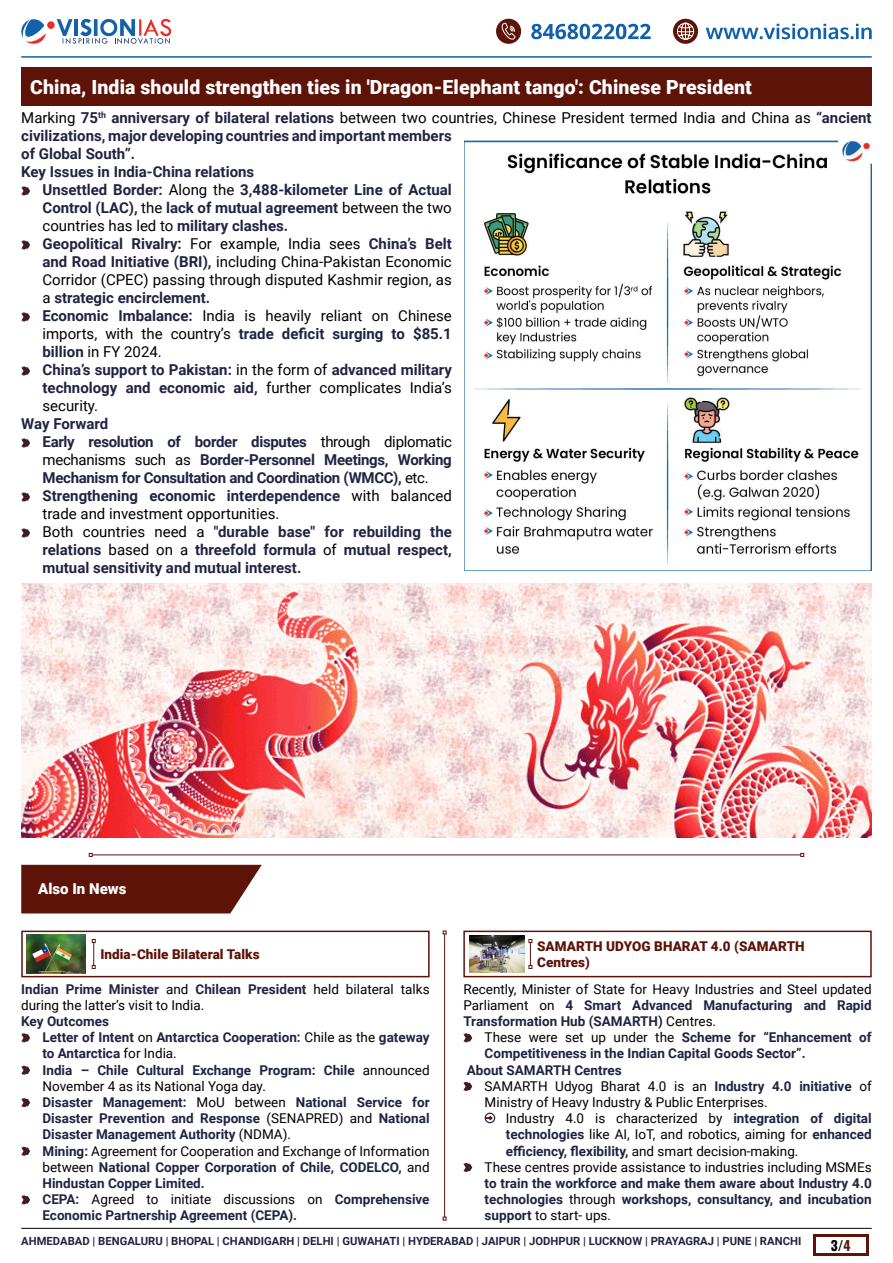
<style>
.page{position:relative;width:893px;height:1263px;background:#fff}
.page>*{position:absolute;margin:0;border:0;box-sizing:border-box;transform-origin:0 0}
.t1{font:900 19.5px "Roboto";letter-spacing:.005em;color:#fff}
.t2{font:700 15px/18px "Roboto";color:#202443}
.t3{font:15px "Roboto";color:#000}
.t4{font:900 15px "Roboto";color:#fff}
.t5{font:700 13.5px/16.2px "Roboto";color:#202443}
.t6{font:13.5px/16.2px "Roboto";color:#000}
.t7{font:900 13.5px/16.2px "Roboto";letter-spacing:.005em;color:#5d1308}
.t8{font:13.5px "Oswald";color:#000}
.t9{font:700 11.25px "Roboto";color:#202443}
.s1{font-weight:700;color:#202443}
.s2{font-weight:400;color:#000}
.s3{color:#5d1308}
</style>
<div class="page">
<hr style="left:21px;top:1228px;width:851px;height:1px;background:#000">
<div style="left:813px;top:1234px;width:55px;height:22px;background:#5d1308"></div>
<div style="left:816px;top:1237px;width:49px;height:16px;background:#fff"></div>
<svg style="left:531px;top:24px;width:120px;height:15px"></svg>
<svg style="left:706px;top:24px;width:166px;height:15px"></svg>
<div style="left:496px;top:19px;width:25px;height:25px;background:#5d1308;border-radius:50%"></div>
<svg style="left:501px;top:22px;width:15px;height:18px"></svg>
<div style="left:673px;top:19px;width:25px;height:25px;background:#5d1308;border-radius:50%"></div>
<svg style="left:676px;top:22px;width:19px;height:18px"></svg>
<svg style="left:21px;top:19px;width:25px;height:25px"></svg>
<svg style="left:57px;top:19px;width:114px;height:25px"></svg>
<div style="left:47px;top:21px;width:8px;height:8px;background:#e82e26;border-radius:50%"></div>
<hr style="left:21px;top:56px;width:851px;height:2px;background:#1461ab">
<hr style="left:92px;top:854px;width:709px;height:1px;background:#5c1208">
<svg style="left:89px;top:853px;width:4px;height:4px"></svg>
<svg style="left:800px;top:853px;width:4px;height:4px"></svg>
<hr style="left:444px;top:934px;width:1px;height:283px;background:#5c1208">
<div style="left:21px;top:67px;width:851px;height:39px;background:#5d1308"></div>
<svg style="left:21px;top:187px;width:9px;height:8px"></svg>
<svg style="left:21px;top:241px;width:9px;height:8px"></svg>
<svg style="left:21px;top:313px;width:9px;height:8px"></svg>
<svg style="left:21px;top:367px;width:9px;height:8px"></svg>
<svg style="left:21px;top:439px;width:9px;height:8px"></svg>
<svg style="left:21px;top:493px;width:9px;height:8px"></svg>
<svg style="left:21px;top:529px;width:9px;height:8px"></svg>
<svg style="left:21px;top:865px;width:241px;height:48px;background:#672218"></svg>
<svg style="left:92px;top:939px;width:4px;height:30px"></svg>
<img style="left:27px;top:934px;width:59px;height:39px">
<div style="left:21px;top:930px;width:409px;height:47px;border:2px solid #5d1308"></div>
<svg style="left:21px;top:1033px;width:9px;height:9px"></svg>
<svg style="left:21px;top:1066px;width:9px;height:9px"></svg>
<svg style="left:21px;top:1098px;width:9px;height:9px"></svg>
<svg style="left:21px;top:1147px;width:9px;height:9px"></svg>
<svg style="left:21px;top:1195px;width:9px;height:9px"></svg>
<svg style="left:529px;top:939px;width:3px;height:30px"></svg>
<img style="left:469px;top:935px;width:55px;height:37px">
<div style="left:463px;top:930px;width:409px;height:47px;border:2px solid #5d1308"></div>
<svg style="left:463px;top:1033px;width:9px;height:9px"></svg>
<svg style="left:463px;top:1082px;width:9px;height:9px"></svg>
<svg style="left:485px;top:1112px;width:10px;height:11px"></svg>
<svg style="left:463px;top:1163px;width:9px;height:9px"></svg>
<img style="left:465px;top:140px;width:407px;height:431px">
<img style="left:21px;top:583px;width:851px;height:255px">
<h1 class="t1" style="left:30px;top:73px;width:723px">China, India should strengthen ties in 'Dragon-Elephant tango': Chinese President</h1>
<p class="t3" style="left:21px;top:108px;width:852px">Marking <span class="s1">75</span><sup>th</sup> <span class="s1">anniversary of bilateral relations</span> between two countries, Chinese President termed India and China as <span class="s1">“ancient</span></p>
<p class="t2" style="left:21px;top:126px;width:432px">civilizations, major developing countries and important members</p>
<p class="t2" style="left:21px;top:144px;width:115px">of Global South”.</p>
<p class="t2" style="left:21px;top:162px;width:234px">Key Issues in India-China relations</p>
<p class="t2" style="left:43px;top:180px;width:411px">Unsettled Border: <span class="s2">Along the</span> 3,488-kilometer Line of Actual</p>
<p class="t2" style="left:43px;top:198px;width:411px">Control (LAC), <span class="s2">the</span> lack of mutual agreement <span class="s2">between the two</span></p>
<p class="t3" style="left:43px;top:216px;width:247px">countries has led to <span class="s1">military clashes.</span></p>
<p class="t2" style="left:43px;top:234px;width:411px">Geopolitical Rivalry: <span class="s2">For example, India sees</span> China’s Belt</p>
<p class="t3" style="left:43px;top:252px;width:411px"><span class="s1">and Road Initiative (BRI),</span> including China-Pakistan Economic</p>
<p class="t3" style="left:43px;top:270px;width:411px">Corridor (CPEC) passing through disputed Kashmir region, as</p>
<p class="t2" style="left:43px;top:288px;width:169px"><span class="s2">a</span> strategic encirclement.</p>
<p class="t3" style="left:43px;top:306px;width:411px"><span class="s1">Economic Imbalance:</span> India is heavily reliant on Chinese</p>
<p class="t2" style="left:43px;top:324px;width:411px"><span class="s2">imports, with the country’s</span> trade deficit surging to $85.1</p>
<p class="t3" style="left:43px;top:342px;width:121px"><span class="s1">billion</span> in FY 2024.</p>
<p class="t2" style="left:43px;top:360px;width:411px">China’s support to Pakistan: <span class="s2">in the form of</span> advanced military</p>
<p class="t2" style="left:43px;top:378px;width:411px">technology and economic aid, <span class="s2">further complicates India’s</span></p>
<p class="t3" style="left:43px;top:396px;width:57px">security.</p>
<p class="t2" style="left:43px;top:414px;width:411px;text-indent:-21px">Way Forward<br>Early resolution of border disputes <span class="s2">through diplomatic mechanisms such as</span> Border-Personnel Meetings, Working Mechanism for Consultation and Coordination (WMCC), <span class="s2">etc.<br></span>Strengthening economic interdependence <span class="s2">with balanced trade and investment opportunities.<br>Both countries need a</span> "durable base" for rebuilding the relations <span class="s2">based on a</span> threefold formula <span class="s2">of</span> mutual respect, mutual sensitivity and mutual interest.</p>
<p class="t4" style="left:38px;top:878px;width:90px">Also In News</p>
<p class="t7" style="left:100px;top:946px;width:161px">India-Chile Bilateral Talks</p>
<p class="t6" style="left:21px;top:980px;width:410px"><span class="s1">Indian Prime Minister</span> and <span class="s1">Chilean President</span> held bilateral talks during the latter’s visit to India.</p>
<p class="t5" style="left:43px;top:1013px;width:389px;text-indent:-21px">Key Outcomes<br>Letter of Intent <span class="s2">on</span> Antarctica Cooperation: <span class="s2">Chile as the</span> gateway to Antarctica <span class="s2">for India.<br></span>India – Chile Cultural Exchange Program: Chile <span class="s2">announced November 4 as its National Yoga day.<br></span>Disaster Management: <span class="s2">MoU between</span> National Service for Disaster Prevention and Response <span class="s2">(SENAPRED) and</span> National Disaster Management Authority <span class="s2">(NDMA).<br></span>Mining: <span class="s2">Agreement for Cooperation and Exchange of Information between</span> National Copper Corporation of Chile, CODELCO, <span class="s2">and </span>Hindustan Copper Limited.<br>CEPA: <span class="s2">Agreed to initiate discussions on</span> Comprehensive Economic Partnership Agreement (CEPA).</p>
<p class="t7" style="left:537px;top:937px;width:269px">SAMARTH UDYOG BHARAT 4.0 (SAMARTH<br>Centres)</p>
<p class="t6" style="left:463px;top:980px;width:410px;text-align:justify">Recently, Minister of State for Heavy Industries and Steel updated Parliament on <span class="s1">4 Smart Advanced Manufacturing and Rapid Transformation Hub (SAMARTH)</span> Centres.</p>
<p class="t5" style="left:485px;top:1029px;width:389px"><span class="s2">These were set up under the</span> Scheme for “Enhancement of</p>
<p class="t5" style="left:485px;top:1045px;width:323px">Competitiveness in the Indian Capital Goods Sector”.</p>
<p class="t5" style="left:467px;top:1061px;width:157px">About SAMARTH Centres</p>
<p class="t6" style="left:485px;top:1077px;width:389px">SAMARTH Udyog Bharat 4.0 is an <span class="s1">Industry 4.0 initiative</span> of</p>
<p class="t6" style="left:485px;top:1094px;width:285px">Ministry of Heavy Industry &amp; Public Enterprises.</p>
<p class="t6" style="left:506px;top:1110px;width:367px">Industry 4.0 is characterized by <span class="s1">integration of digital</span></p>
<p class="t6" style="left:506px;top:1126px;width:367px"><span class="s1">technologies</span> like AI, IoT, and robotics, aiming for <span class="s1">enhanced</span></p>
<p class="t6" style="left:506px;top:1142px;width:294px"><span class="s1">efficiency, flexibility,</span> and smart decision-making.</p>
<p class="t6" style="left:485px;top:1158px;width:389px">These centres provide assistance to industries including MSMEs</p>
<p class="t5" style="left:485px;top:1175px;width:389px;text-align:justify">to train the workforce and make them aware about Industry 4.0 technologies <span class="s2">through</span> workshops, consultancy, and incubation support <span class="s2">to start- ups.</span></p>
<p class="t9" style="left:21px;top:1233px;width:781px">AHMEDABAD | BENGALURU | BHOPAL | CHANDIGARH | DELHI | GUWAHATI | HYDERABAD | JAIPUR | JODHPUR | LUCKNOW | PRAYAGRAJ | PUNE | RANCHI</p>
<p class="t8" style="left:831px;top:1233px;width:21px">3/<span class="s3">4</span></p>
</div>
